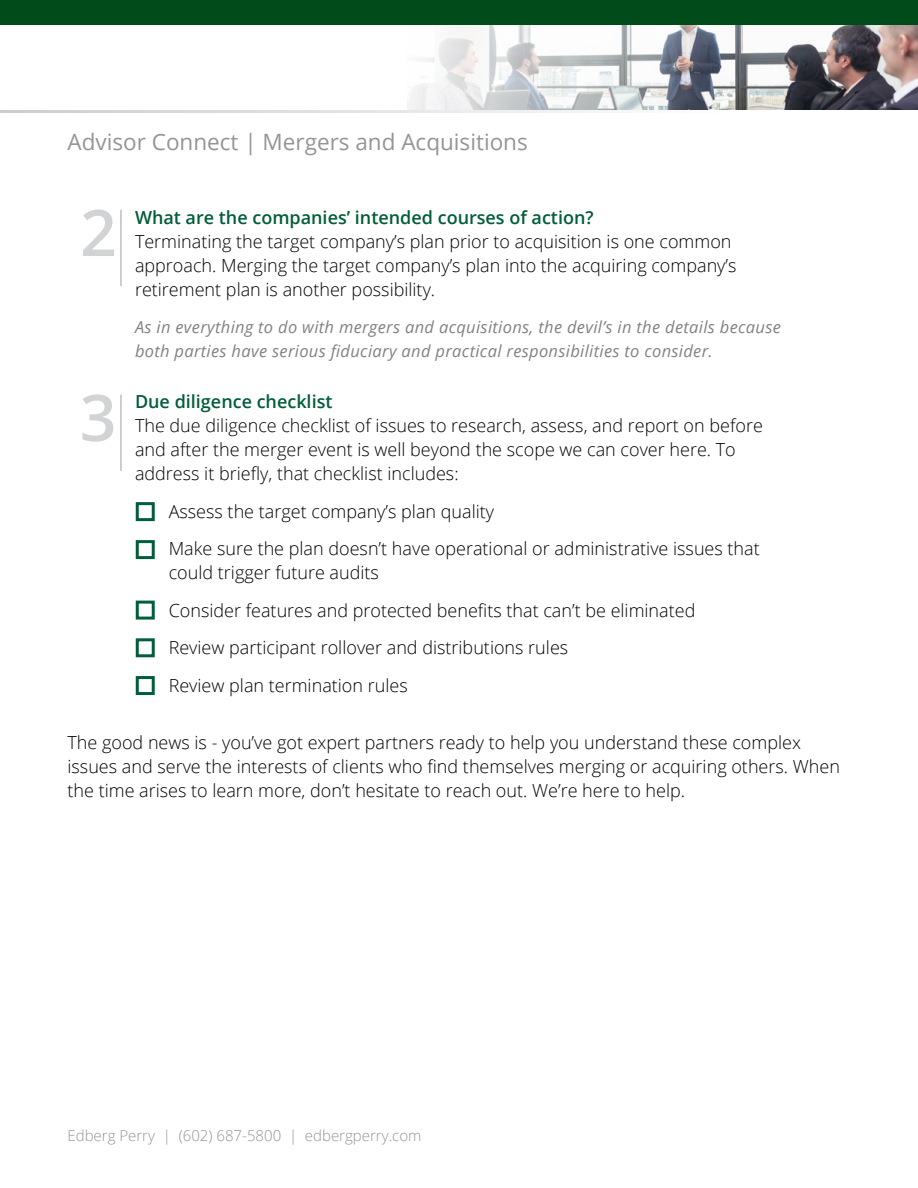
<style>
.page{position:relative;width:918px;height:1188px;background:#fff}
.page>*{position:absolute;margin:0;border:0;box-sizing:border-box;transform-origin:0 0}
.t1{font:600 64.35px "Open Sans";color:#d1d3d4}
.t2{font:22.5px "Open Sans";color:#939598}
.t3{font:300 18px/24px "Open Sans";color:#000}
.t4{font:600 18px "Open Sans";color:#005e38}
.t5{font:italic 16.5px/24px "Open Sans";letter-spacing:.02em;color:#808285}
.t6{font:300 15px "Open Sans";color:#939598}
</style>
<div class="page">
<img style="left:407px;top:24px;width:511px;height:86px">
<hr style="left:0;top:110px;width:728px;height:3px;background:#bcbec0">
<div style="left:0;top:0;width:918px;height:24px;background:#014b1a"></div>
<hr style="left:120px;top:395px;width:2px;height:76px;background:#bcbec0">
<div style="left:136px;top:502px;width:19px;height:19px;background:#fff;border:3px solid #005e38"></div>
<div style="left:136px;top:540px;width:19px;height:19px;background:#fff;border:3px solid #005e38"></div>
<div style="left:136px;top:601px;width:19px;height:19px;background:#fff;border:3px solid #005e38"></div>
<div style="left:136px;top:638px;width:19px;height:19px;background:#fff;border:3px solid #005e38"></div>
<div style="left:136px;top:676px;width:19px;height:19px;background:#fff;border:3px solid #005e38"></div>
<hr style="left:120px;top:210px;width:2px;height:76px;background:#bcbec0">
<p class="t2" style="left:68px;top:127px;width:462px">Advisor Connect | Mergers and Acquisitions</p>
<h1 class="t1" style="left:80px;top:189px;width:38px">2</h1>
<p class="t4" style="left:135px;top:205px;width:460px">What are the companies’ intended courses of action?</p>
<p class="t3" style="left:135px;top:229px;width:603px">Terminating the target company’s plan prior to acquisition is one common approach. Merging the target company’s plan into the acquiring company’s retirement plan is another possibility.</p>
<p class="t5" style="left:135px;top:315px;width:647px">As in everything to do with mergers and acquisitions, the devil’s in the details because both parties have serious fiduciary and practical responsibilities to consider.</p>
<p class="t4" style="left:135px;top:389px;width:199px">Due diligence checklist</p>
<p class="t3" style="left:135px;top:413px;width:629px">The due diligence checklist of issues to research, assess, and report on before and after the merger event is well beyond the scope we can cover here. To address it briefly, that checklist includes:</p>
<p class="t3" style="left:169px;top:492px;width:593px;line-height:37.5px">Assess the target company’s plan quality<br>Make sure the plan doesn’t have operational or administrative issues that</p>
<p class="t3" style="left:169px;top:553px;width:528px;line-height:37.5px">could trigger future audits<br>Consider features and protected benefits that can’t be eliminated Review participant rollover and distributions rules<br>Review plan termination rules</p>
<p class="t3" style="left:68px;top:730px;width:774px">The good news is - you’ve got expert partners ready to help you understand these complex issues and serve the interests of clients who find themselves merging or acquiring others. When the time arises to learn more, don’t hesitate to reach out. We’re here to help.</p>
<h1 class="t1" style="left:80px;top:374px;width:38px">3</h1>
<p class="t6" style="left:68px;top:1125px;width:355px">Edberg Perry | (602) 687-5800 | edbergperry.com</p>
</div>
